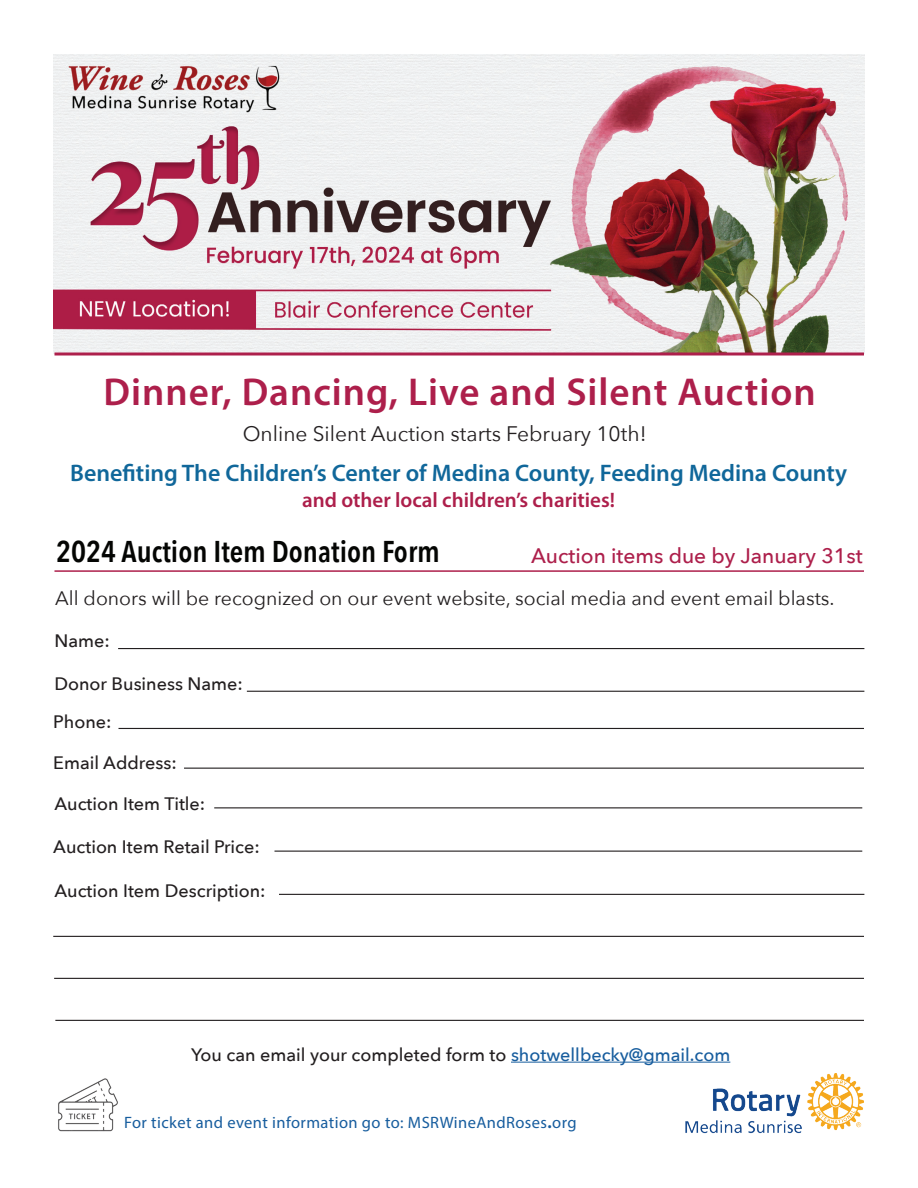
<style>
.page{position:relative;width:918px;height:1188px;background:#fff}
.page>*{position:absolute;margin:0;border:0;box-sizing:border-box;transform-origin:0 0}
.t1{font:600 39px "Myriad Pro";letter-spacing:.025em;color:#ad1f4b}
.t2{font:600 30px "Avenir Next Condensed";color:#040503}
.t3{font:600 24px "Myriad Pro";color:#10679a}
.t4{font:21px "Avenir Next";color:#231f20}
.t5{font:600 21px "Myriad Pro";color:#ad1f4b}
.t6{font:500 21px "Avenir Next";color:#ad1f4b}
.t7{font:19.5px "Avenir Next";color:#231f20}
.t8{font:500 18px "Avenir Next";color:#231f20}
.t9{font:16.5px "Myriad Pro";letter-spacing:.025em;color:#175d9e}
.s1{color:#175d9e}
.s2{font-weight:700}
</style>
<div class="page">
<hr style="left:247px;top:691px;width:617px;height:1px;background:#231f20">
<hr style="left:214px;top:807px;width:648px;height:1px;background:#231f20">
<hr style="left:279px;top:894px;width:585px;height:1px;background:#231f20">
<hr style="left:119px;top:728px;width:745px;height:1px;background:#231f20">
<hr style="left:184px;top:768px;width:680px;height:1px;background:#231f20">
<hr style="left:511px;top:1062px;width:219px;height:1px;background:#175d9e">
<img style="left:58px;top:1078px;width:60px;height:54px">
<hr style="left:118px;top:648px;width:746px;height:1px;background:#231f20">
<hr style="left:53px;top:936px;width:811px;height:1px;background:#231f20">
<hr style="left:54px;top:978px;width:810px;height:1px;background:#231f20">
<hr style="left:274px;top:851px;width:588px;height:1px;background:#231f20">
<img style="left:685px;top:1073px;width:179px;height:61px">
<hr style="left:55px;top:1020px;width:809px;height:1px;background:#231f20">
<img style="left:54px;top:55px;width:810px;height:297px">
<svg style="left:54px;top:352px;width:810px;height:4px;background:#bc5272"></svg>
<hr style="left:54px;top:570px;width:810px;height:2px;background:#ad1f4b">
<h1 class="t1" style="left:104px;top:368px;width:714px">Dinner, Dancing, Live and Silent Auction</h1>
<p class="t4" style="left:243px;top:416px;width:405px">Online Silent Auction starts February 10th!</p>
<h3 class="t3" style="left:70px;top:458px;width:779px">Benefiting The Children’s Center of Medina County, Feeding Medina County</h3>
<p class="t5" style="left:302px;top:486px;width:315px">and other local children’s charities!</p>
<h2 class="t2" style="left:56px;top:526px;width:385px">2024 Auction Item Donation Form</h2>
<p class="t6" style="left:531px;top:537px;width:333px">Auction items due by January 31st</p>
<p class="t7" style="left:55px;top:582px;width:781px">All donors will be recognized on our event website, social media and event email blasts.</p>
<p class="t8" style="left:54px;top:625px;width:57px">Name:</p>
<p class="t8" style="left:54px;top:668px;width:190px">Donor Business Name:</p>
<p class="t8" style="left:53px;top:706px;width:60px">Phone:</p>
<p class="t8" style="left:53px;top:748px;width:125px">Email Address:</p>
<p class="t8" style="left:54px;top:788px;width:152px">Auction Item Title:</p>
<p class="t8" style="left:53px;top:831px;width:208px">Auction Item Retail Price:</p>
<p class="t8" style="left:54px;top:875px;width:213px">Auction Item Description:</p>
<p class="t8" style="left:191px;top:1039px;width:541px">You can email your completed form to <span class="s1">shotwellbecky@gmail.com</span></p>
<p class="t9" style="left:124px;top:1112px;width:454px">For ticket and event information go to: MSRWineAndRoses<span class="s2">.</span>org</p>
</div>
